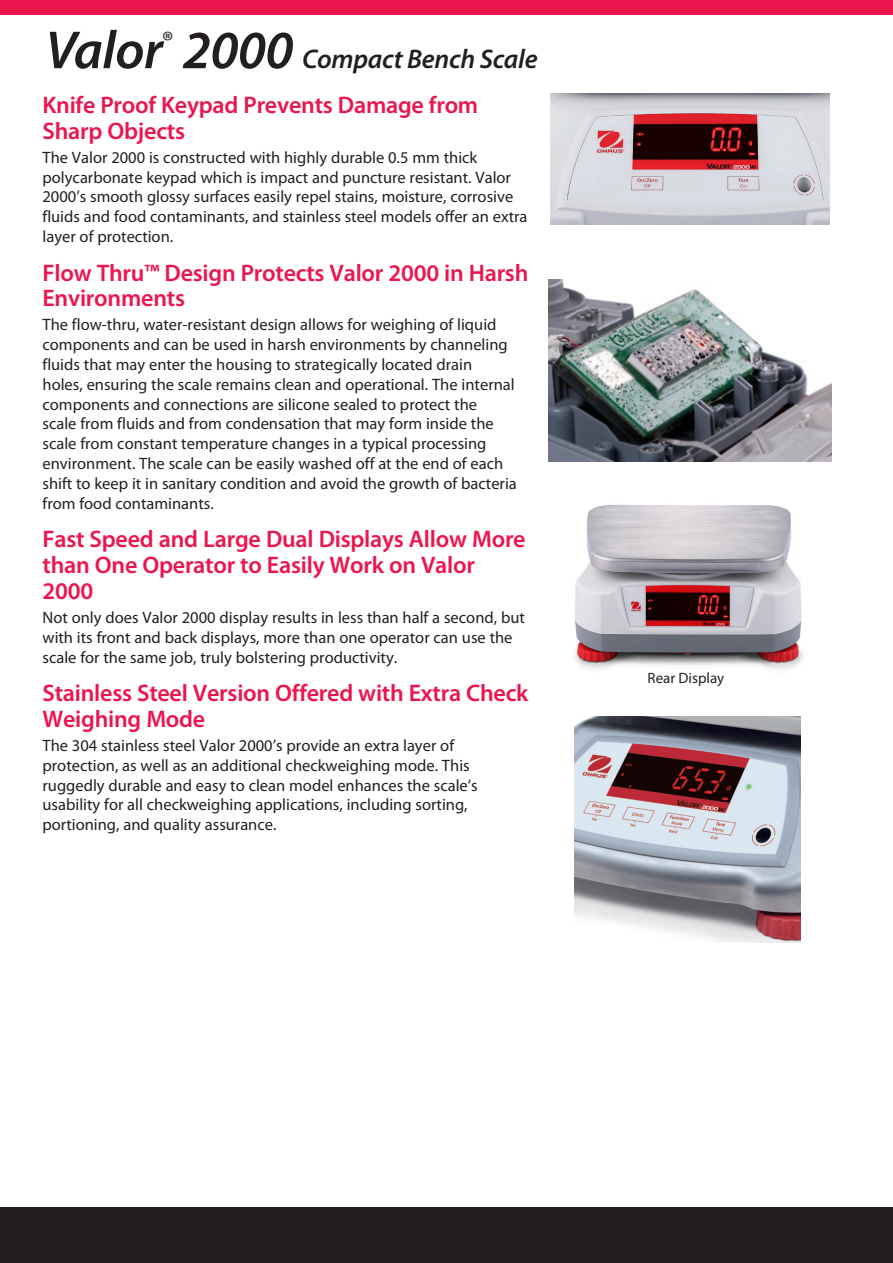
<style>
.page{position:relative;width:893px;height:1263px;background:#fff}
.page>*{position:absolute;margin:0;border:0;box-sizing:border-box;transform-origin:0 0}
.Interior_Back_Produc{font:italic 600 27px "Myriad Pro";letter-spacing:-.01em;color:#231f20}
.Interior_Paragraph_H{font:600 24px/25.8px "Myriad Pro";letter-spacing:-.01em;color:#ed154e}
.Interior_Copy_Text{font:16.5px/19.8px "Myriad Pro";color:#231f20}
.t1{font:15px "Myriad Pro";color:#231f20}
.s1{font-size:54px}
</style>
<div class="page">
<div style="left:0;top:0;width:893px;height:15px;background:#ed154e"></div>
<div style="left:0;top:1207px;width:893px;height:56px;background:#231f20"></div>
<img style="left:548px;top:279px;width:284px;height:182px">
<img style="left:575px;top:504px;width:228px;height:166px">
<img style="left:551px;top:93px;width:278px;height:132px">
<img style="left:574px;top:716px;width:227px;height:226px">
<p class="Interior_Back_Produc" style="left:45px;top:42px;width:494px"><span class="s1">Valor</span><sup>®</sup> <span class="s1">2000</span> Compact Bench Scale</p>
<p class="Interior_Paragraph_H" style="left:43px;top:91px;width:437px">Knife Proof Keypad Prevents Damage from<br>Sharp Objects</p>
<p class="Interior_Copy_Text" style="left:43px;top:147px;width:486px">The Valor 2000 is constructed with highly durable 0.5 mm thick polycarbonate keypad which is impact and puncture resistant. Valor 2000’s smooth glossy surfaces easily repel stains, moisture, corrosive fluids and food contaminants, and stainless steel models offer an extra layer of protection.</p>
<p class="Interior_Paragraph_H" style="left:43px;top:259px;width:487px">Flow Thru™ Design Protects Valor 2000 in Harsh<br>Environments</p>
<p class="Interior_Copy_Text" style="left:43px;top:315px;width:476px">The flow-thru, water-resistant design allows for weighing of liquid components and can be used in harsh environments by channeling fluids that may enter the housing to strategically located drain<br>holes, ensuring the scale remains clean and operational. The internal components and connections are silicone sealed to protect the<br>scale from fluids and from condensation that may form inside the scale from constant temperature changes in a typical processing environment. The scale can be easily washed off at the end of each shift to keep it in sanitary condition and avoid the growth of bacteria from food contaminants.</p>
<p class="Interior_Paragraph_H" style="left:43px;top:526px;width:485px">Fast Speed and Large Dual Displays Allow More than One Operator to Easily Work on Valor<br>2000</p>
<p class="Interior_Copy_Text" style="left:43px;top:607px;width:484px">Not only does Valor 2000 display results in less than half a second, but with its front and back displays, more than one operator can use the scale for the same job, truly bolstering productivity.</p>
<p class="Interior_Paragraph_H" style="left:43px;top:679px;width:487px">Stainless Steel Version Offered with Extra Check<br>Weighing Mode</p>
<p class="Interior_Copy_Text" style="left:43px;top:735px;width:437px">The 304 stainless steel Valor 2000’s provide an extra layer of protection, as well as an additional checkweighing mode. This ruggedly durable and easy to clean model enhances the scale’s usability for all checkweighing applications, including sorting, portioning, and quality assurance.</p>
<p class="t1" style="left:648px;top:668px;width:78px">Rear Display</p>
</div>
